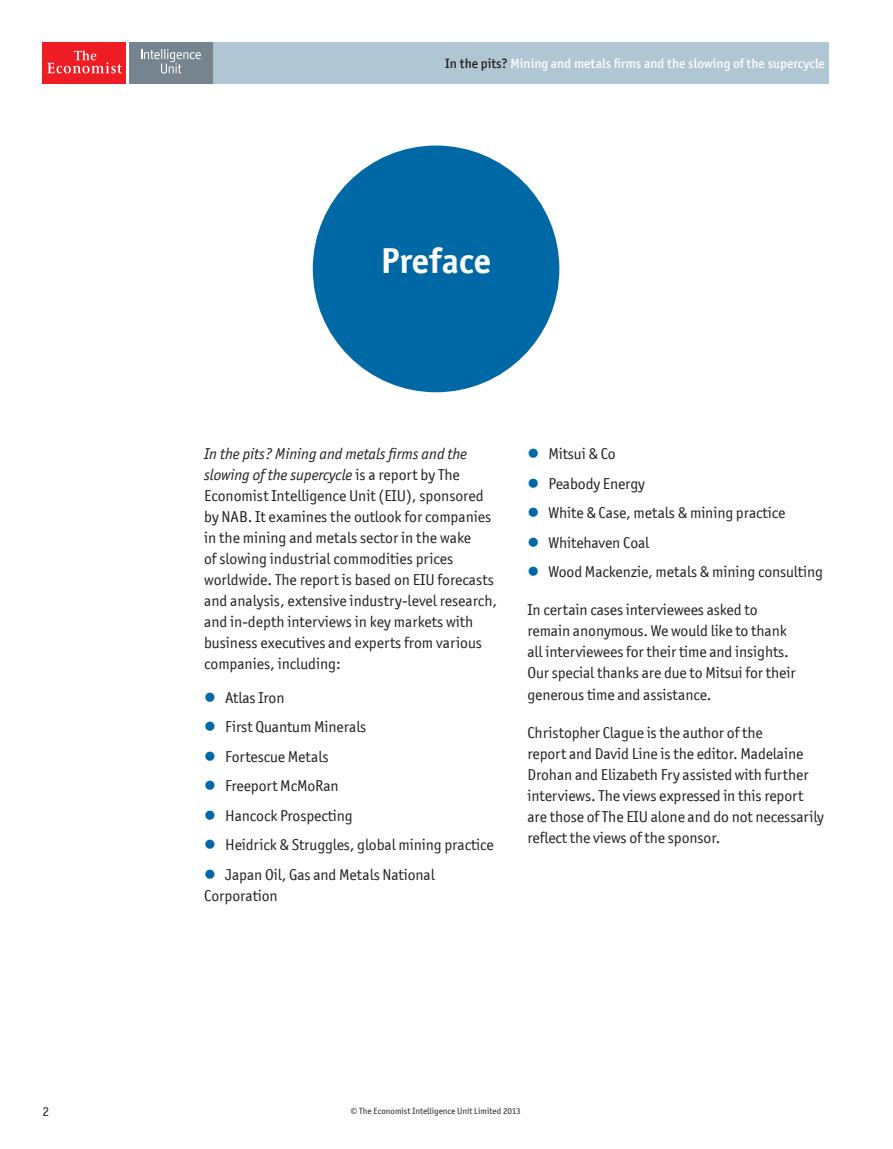
<style>
.page{position:relative;width:893px;height:1149px;background:#fff}
.page>*{position:absolute;margin:0;border:0;box-sizing:border-box;transform-origin:0 0}
.t1{font:700 36px "Officina San ITC";color:#fff}
.t2{font:15.75px/21px "Officina San ITC";letter-spacing:-.005em;color:#231f20}
.t3{font:500 13.5px "Officina San ITC";color:#fff}
.t4{font:13.5px "Officina San ITC";color:#231f20}
.t5{font:9px "Officina San ITC";color:#231f20}
.s1{color:#231f20}
.s2{font-style:italic}
.s3{color:#0068a5}
</style>
<div class="page">
<div style="left:43px;top:42px;width:786px;height:42px;background:#b0c6d2"></div>
<div style="left:43px;top:42px;width:83px;height:42px;background:#ee1d23"></div>
<svg style="left:47px;top:50px;width:75px;height:23px"></svg>
<div style="left:129px;top:42px;width:84px;height:42px;background:#76848f"></div>
<svg style="left:141px;top:49px;width:60px;height:24px"></svg>
<div style="left:313px;top:145px;width:246px;height:247px;background:#0068a5;border-radius:50%"></div>
<p class="t3" style="left:445px;top:55px;width:381px"><span class="s1">In the pits?</span> Mining and metals firms and the slowing of the supercycle</p>
<h1 class="t1" style="left:381px;top:238px;width:112px">Preface</h1>
<p class="t2" style="left:204px;top:442px;width:295px"><span class="s2">In the pits? Mining and metals firms and the slowing of the supercycle</span> is a report by The Economist Intelligence Unit (EIU), sponsored by NAB. It examines the outlook for companies in the mining and metals sector in the wake<br>of slowing industrial commodities prices worldwide. The report is based on EIU forecasts and analysis, extensive industry-level research, and in-depth interviews in key markets with business executives and experts from various companies, including:</p>
<p class="t2" style="left:204px;top:686px;width:82px"><span class="s3">●</span> Atlas Iron</p>
<p class="t2" style="left:204px;top:716px;width:164px"><span class="s3">●</span> First Quantum Minerals</p>
<p class="t2" style="left:204px;top:745px;width:126px"><span class="s3">●</span> Fortescue Metals</p>
<p class="t2" style="left:204px;top:775px;width:136px"><span class="s3">●</span> Freeport McMoRan</p>
<p class="t2" style="left:204px;top:804px;width:150px"><span class="s3">●</span> Hancock Prospecting</p>
<p class="t2" style="left:204px;top:834px;width:291px"><span class="s3">●</span> Heidrick &amp; Struggles, global mining practice</p>
<p class="t2" style="left:204px;top:863px;width:232px"><span class="s3">●</span> Japan Oil, Gas and Metals National<br>Corporation</p>
<p class="t2" style="left:527px;top:443px;width:90px"><span class="s3">●</span> Mitsui &amp; Co</p>
<p class="t2" style="left:527px;top:473px;width:119px"><span class="s3">●</span> Peabody Energy</p>
<p class="t2" style="left:527px;top:502px;width:259px"><span class="s3">●</span> White &amp; Case, metals &amp; mining practice</p>
<p class="t2" style="left:527px;top:532px;width:123px"><span class="s3">●</span> Whitehaven Coal</p>
<p class="t2" style="left:527px;top:561px;width:297px"><span class="s3">●</span> Wood Mackenzie, metals &amp; mining consulting</p>
<p class="t2" style="left:527px;top:599px;width:270px">In certain cases interviewees asked to remain anonymous. We would like to thank all interviewees for their time and insights.<br>Our special thanks are due to Mitsui for their generous time and assistance.</p>
<p class="t2" style="left:527px;top:721px;width:298px">Christopher Clague is the author of the<br>report and David Line is the editor. Madelaine Drohan and Elizabeth Fry assisted with further interviews. The views expressed in this report are those of The EIU alone and do not necessarily reflect the views of the sponsor.</p>
<p class="t4" style="left:43px;top:1103px;width:8px">2</p>
<p class="t5" style="left:351px;top:1105px;width:171px">© The Economist Intelligence Unit Limited 2013</p>
</div>
